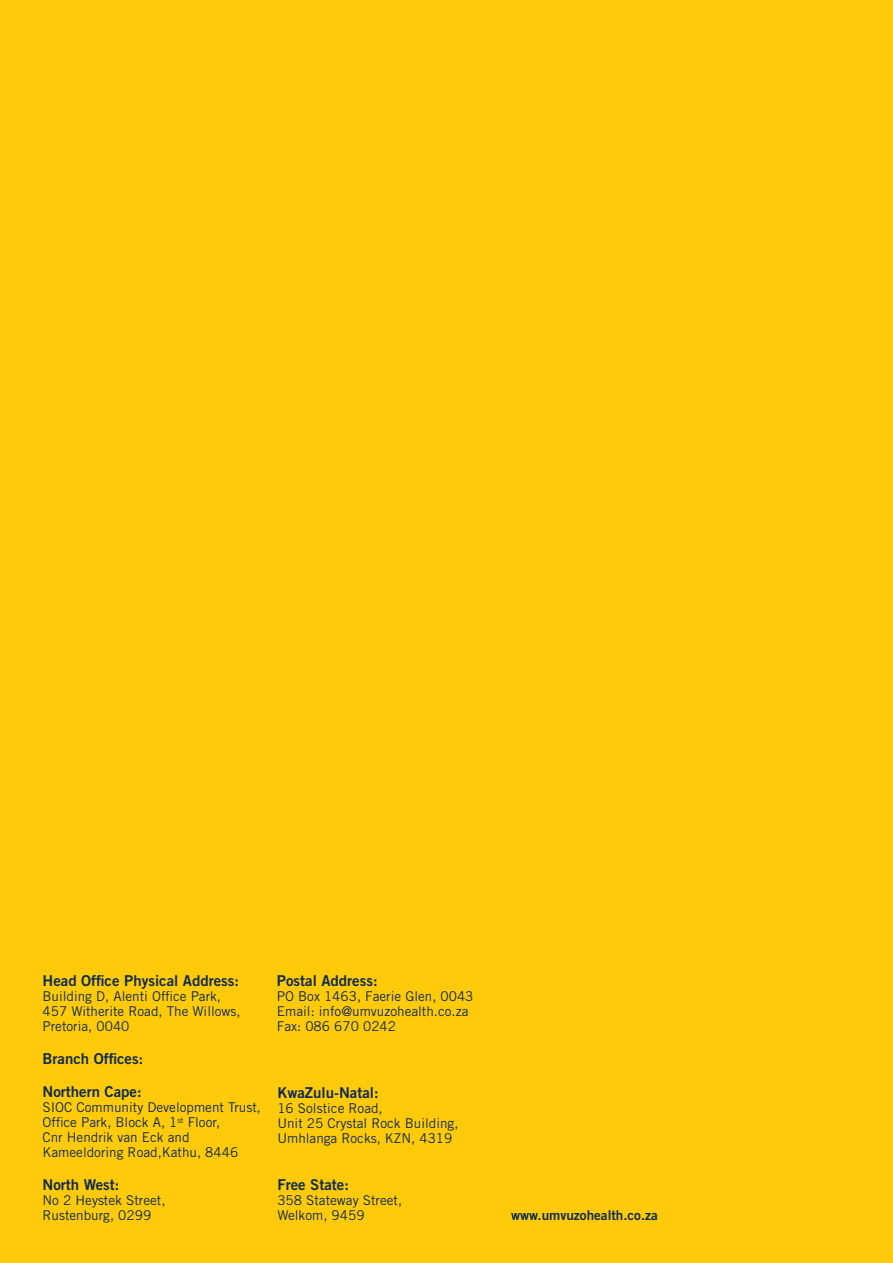
<style>
.page{position:relative;width:893px;height:1263px;background:#feca0a}
.page>*{position:absolute;margin:0;border:0;box-sizing:border-box;transform-origin:0 0}
.t1{font:15px "Trade Gothic LT Std Bd 2";color:#102b51}
.t2{font:13.5px/15px "Trade Gothic LT Std";color:#102b51}
.t3{font:13.5px "Trade Gothic LT Std Bd 2";color:#102b51}
</style>
<div class="page">
<p class="t1" style="left:43px;top:971px;width:198px">Head Office Physical Address:</p>
<p class="t2" style="left:43px;top:989px;width:180px">Building D, Alenti Office Park,</p>
<p class="t2" style="left:43px;top:1004px;width:200px">457 Witherite Road, The Willows,<br>Pretoria, 0040</p>
<p class="t1" style="left:43px;top:1050px;width:102px">Branch Offices:</p>
<p class="t1" style="left:43px;top:1083px;width:101px">Northern Cape:</p>
<p class="t2" style="left:43px;top:1100px;width:220px">SIOC Community Development Trust,<br>Office Park, Block A, 1<sup>st</sup> Floor,<br>Cnr Hendrik van Eck and</p>
<p class="t2" style="left:43px;top:1145px;width:197px">Kameeldoring Road,Kathu, 8446</p>
<p class="t1" style="left:43px;top:1176px;width:78px">North West:</p>
<p class="t2" style="left:43px;top:1193px;width:124px">No 2 Heystek Street,<br>Rustenburg, 0299</p>
<p class="t1" style="left:277px;top:971px;width:102px">Postal Address:</p>
<p class="t2" style="left:277px;top:989px;width:198px">PO Box 1463, Faerie Glen, 0043</p>
<p class="t2" style="left:277px;top:1004px;width:193px">Email: info@umvuzohealth.co.za</p>
<p class="t2" style="left:277px;top:1019px;width:121px">Fax: 086 670 0242</p>
<p class="t1" style="left:277px;top:1083px;width:103px">KwaZulu-Natal:</p>
<p class="t2" style="left:277px;top:1100px;width:183px">16 Solstice Road,<br>Unit 25 Crystal Rock Building,</p>
<p class="t2" style="left:277px;top:1130px;width:177px">Umhlanga Rocks, KZN, 4319</p>
<p class="t1" style="left:277px;top:1176px;width:73px">Free State:</p>
<p class="t2" style="left:277px;top:1193px;width:126px">358 Stateway Street,</p>
<p class="t2" style="left:277px;top:1208px;width:89px">Welkom, 9459</p>
<p class="t3" style="left:511px;top:1207px;width:148px">www.umvuzohealth.co.za</p>
</div>
